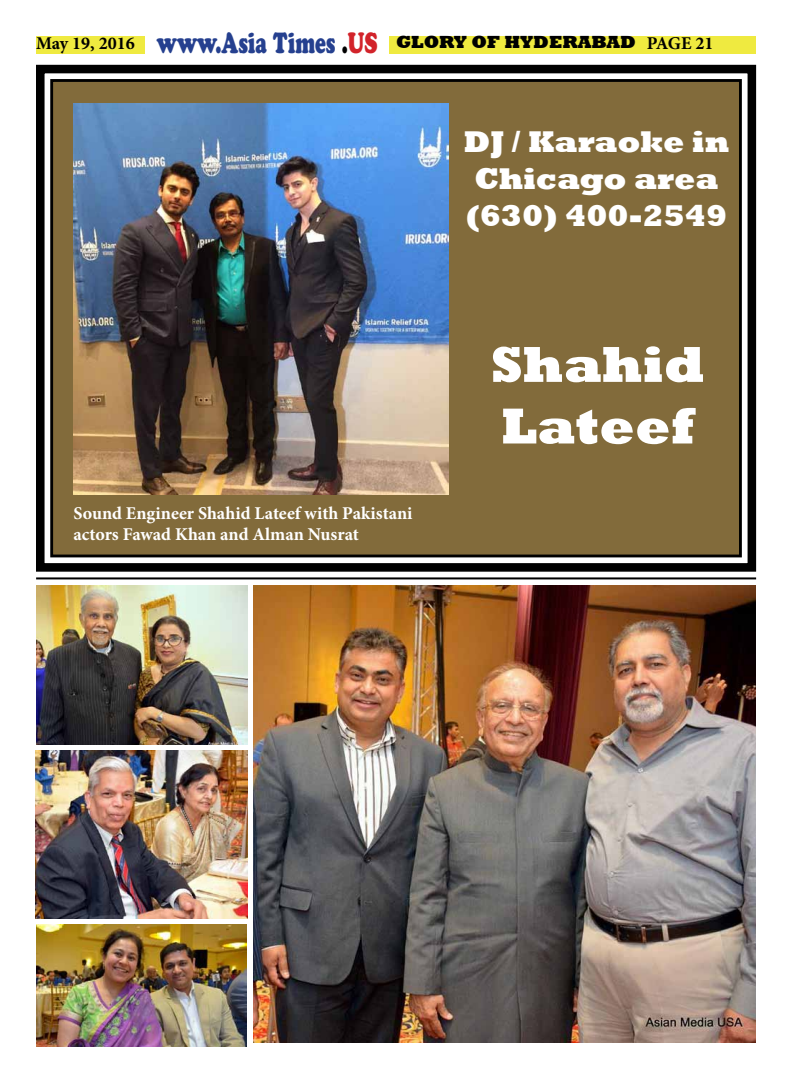
<style>
.page{position:relative;width:792px;height:1080px;background:#fff}
.page>*{position:absolute;margin:0;border:0;box-sizing:border-box;transform-origin:0 0}
.t1{font:800 51.3px/61.6px "Rockwell";color:#fff}
.t2{font:800 30.8px/37px "Rockwell";color:#fff}
.t3{font:29.1px "Cooper Black Std";color:#25408f;scale:.67 1}
.t4{font:700 18px/21.6px "Minion Pro";color:#fff}
.t5{font:800 18px "Rockwell";color:#000}
.s1{font-family:"Minion Pro";font-weight:700;font-size:18px;color:#000}
.s2{color:#000}
.s3{color:#d2232a}
.s4{font-family:"Minion Pro";font-weight:700}
</style>
<div class="page">
<div style="left:36px;top:36px;width:720px;height:18px;background:#efea40"></div>
<div style="left:145px;top:36px;width:244px;height:18px;background:#fff"></div>
<svg style="left:36px;top:64px;width:721px;height:508px"></svg>
<div style="left:49px;top:78px;width:694px;height:481px;background:#826b3b"></div>
<hr style="left:36px;top:577px;width:720px;height:2px;background:#000">
<img style="left:73px;top:104px;width:376px;height:391px">
<img style="left:253px;top:585px;width:502px;height:457px">
<img style="left:37px;top:585px;width:210px;height:159px">
<img style="left:35px;top:750px;width:213px;height:169px">
<img style="left:36px;top:924px;width:211px;height:123px">
<h3 class="t3" style="left:36px;top:25px;width:511px"><span class="s1">May 19, 2016</span> www.Asia Times <span class="s2">.</span><span class="s3">US</span></h3>
<p class="t5" style="left:396px;top:32px;width:319px">GLORY OF HYDERABAD <span class="s4">PAGE 21</span></p>
<h2 class="t2" style="left:463px;top:123px;width:268px">DJ / Karaoke in<br>Chicago area (630) 400-2549</h2>
<p class="t4" style="left:73px;top:502px;width:341px">Sound Engineer Shahid Lateef with Pakistani actors Fawad Khan and Alman Nusrat</p>
<h1 class="t1" style="left:491px;top:335px;width:215px">Shahid<br>Lateef</h1>
</div>
